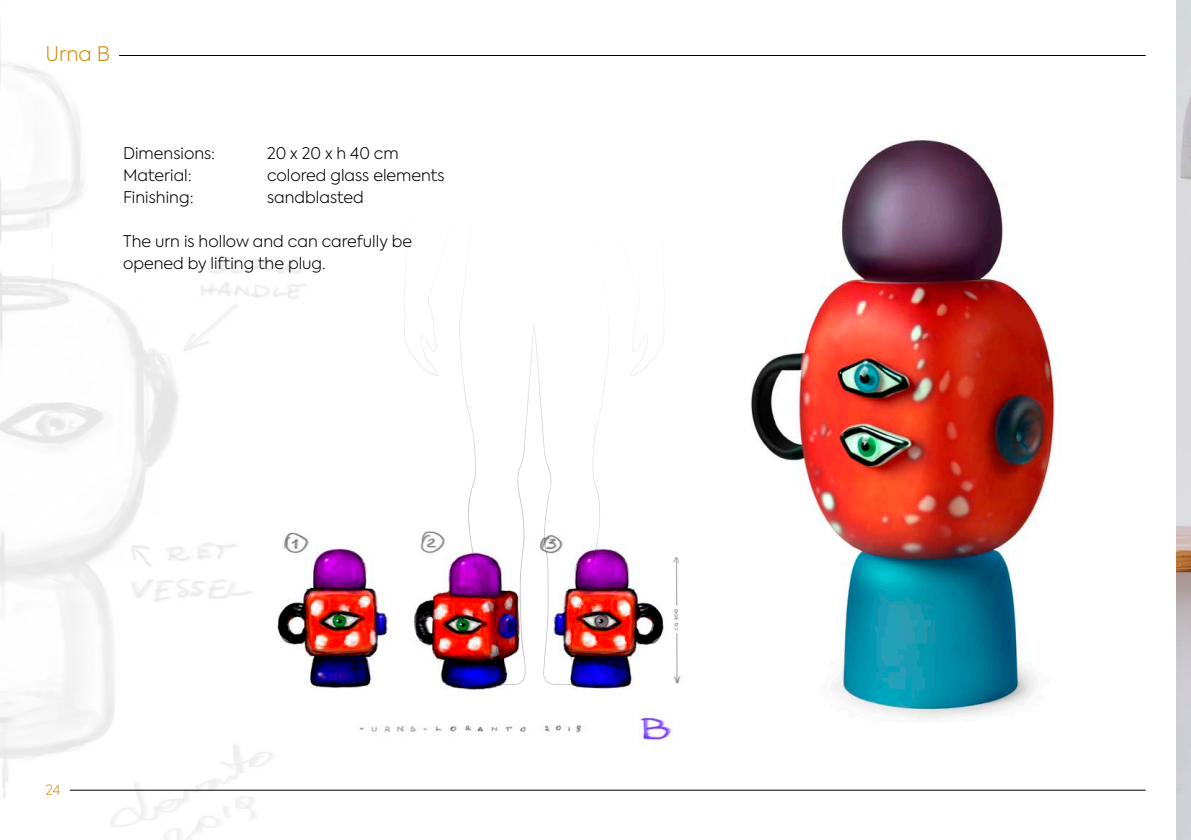
<style>
.page{position:relative;width:1191px;height:840px;background:#fff}
.page>*{position:absolute;margin:0;border:0;box-sizing:border-box;transform-origin:0 0}
.t1{font:300 20px "Axiforma";color:#ce920e}
.t2{font:300 16px/22px "Axiforma";color:#000}
.t3{font:300 14px "Axiforma";color:#ce920e}
</style>
<div class="page">
<img style="left:751px;top:139px;width:309px;height:580px">
<img style="left:0;top:31px;width:326px;height:808px">
<svg style="left:592px;top:457px;width:1px;height:13px"></svg>
<img style="left:247px;top:499px;width:436px;height:258px">
<hr style="left:70px;top:789px;width:1075px;height:1px;background:#000">
<hr style="left:119px;top:55px;width:1026px;height:1px;background:#000">
<img style="left:1176px;top:0;width:15px;height:839px">
<p class="t1" style="left:45px;top:41px;width:66px">Urna B</p>
<p class="t2" style="left:123px;top:142px;width:93px">Dimensions:</p>
<p class="t2" style="left:267px;top:142px;width:133px">20 x 20 x h 40 cm</p>
<p class="t2" style="left:123px;top:164px;width:70px">Material:</p>
<p class="t2" style="left:267px;top:164px;width:179px">colored glass elements</p>
<p class="t2" style="left:123px;top:186px;width:72px">Finishing:</p>
<p class="t2" style="left:267px;top:186px;width:98px">sandblasted</p>
<p class="t2" style="left:123px;top:230px;width:290px">The urn is hollow and can carefully be opened by lifting the plug.</p>
<p class="t3" style="left:45px;top:780px;width:17px">24</p>
</div>
